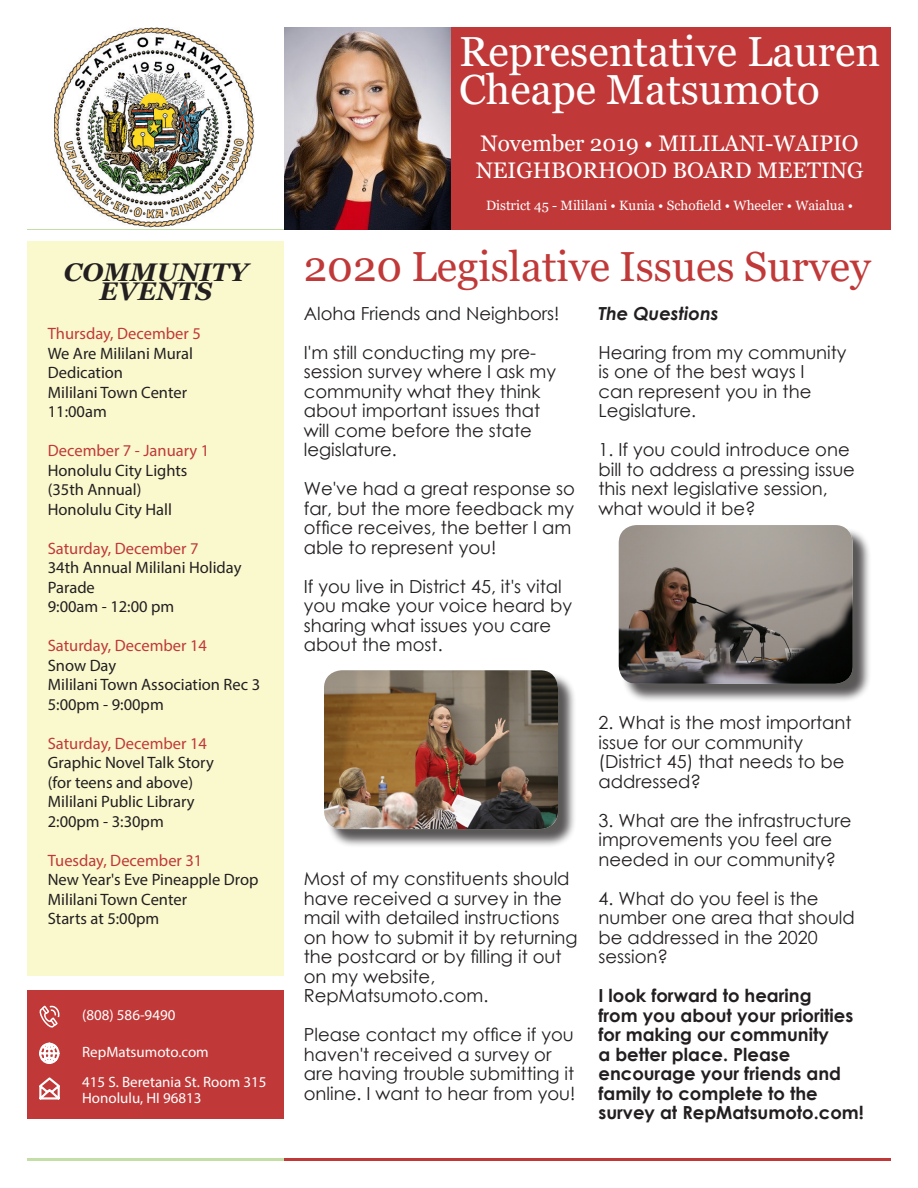
<style>
.page{position:relative;width:918px;height:1188px;background:#fff}
.page>*{position:absolute;margin:0;border:0;box-sizing:border-box;transform-origin:0 0}
.Newsletter_Name{font:42px "Georgia";color:#fff}
.Title_Large{font:42px "Georgia";color:#c03938}
.Sidebar_Article_titl{font:italic 700 25.5px/19.5px "Georgia";letter-spacing:.01em;color:#231f20;text-align:center}
.Newsletter_data{font:22.5px/27px "Georgia";color:#fff}
.Normal_body_text{font:18px/19.5px "Century Gothic";color:#231f20}
.Normal_body_text-2{font:700 18px/19.5px "Century Gothic";color:#231f20}
.Normal_body_text-3{font:italic 700 18px "Century Gothic";color:#231f20}
.Normal_body_text_ita{font:16.5px/19.5px "Myriad Pro";color:#231f20}
.Normal_body_text_ita-2{font:16.5px "Myriad Pro";color:#c03938}
.t1{font:15px "Myriad Pro";color:#fff}
.Newsletter_data-2{font:13.5px "Georgia";color:#fff}
</style>
<div class="page">
<div style="left:284px;top:27px;width:607px;height:203px;background:#c03938"></div>
<hr style="left:284px;top:1158px;width:607px;height:3px;background:#c03938">
<hr style="left:27px;top:1158px;width:257px;height:3px;background:#c3dfa7">
<div style="left:27px;top:242px;width:257px;height:734px;background:#faf9ce"></div>
<div style="left:621px;top:527px;width:251px;height:176px;background:#231f20;opacity:.75"></div>
<img style="left:619px;top:525px;width:234px;height:159px">
<img style="left:284px;top:27px;width:166px;height:203px">
<img style="left:54px;top:27px;width:200px;height:201px">
<div style="left:326px;top:673px;width:251px;height:175px;background:#231f20;opacity:.75"></div>
<img style="left:324px;top:670px;width:234px;height:159px">
<div style="left:28px;top:990px;width:256px;height:129px;background:#c03938"></div>
<svg style="left:39px;top:1042px;width:21px;height:22px"></svg>
<svg style="left:39px;top:1005px;width:20px;height:23px"></svg>
<svg style="left:39px;top:1077px;width:21px;height:23px"></svg>
<p class="Sidebar_Article_titl" style="left:64px;top:262px;width:185px">COMMUNITY<br>EVENTS</p>
<p class="Normal_body_text_ita-2" style="left:48px;top:323px;width:155px">Thursday, December 5</p>
<p class="Normal_body_text_ita" style="left:48px;top:343px;width:147px">We Are Mililani Mural</p>
<p class="Normal_body_text_ita" style="left:48px;top:362px;width:77px">Dedication</p>
<p class="Normal_body_text_ita" style="left:48px;top:382px;width:141px">Mililani Town Center</p>
<p class="Normal_body_text_ita" style="left:48px;top:401px;width:60px">11:00am</p>
<p class="Normal_body_text_ita-2" style="left:48px;top:440px;width:163px">December 7 - January 1</p>
<p class="Normal_body_text_ita" style="left:48px;top:460px;width:141px">Honolulu City Lights</p>
<p class="Normal_body_text_ita" style="left:48px;top:479px;width:95px">(35th Annual)</p>
<p class="Normal_body_text_ita" style="left:48px;top:499px;width:126px">Honolulu City Hall</p>
<p class="Normal_body_text_ita-2" style="left:48px;top:538px;width:152px">Saturday, December 7</p>
<p class="Normal_body_text_ita" style="left:48px;top:557px;width:195px">34th Annual Mililani Holiday<br>Parade</p>
<p class="Normal_body_text_ita" style="left:48px;top:596px;width:128px">9:00am - 12:00 pm</p>
<p class="Normal_body_text_ita-2" style="left:48px;top:635px;width:161px">Saturday, December 14</p>
<p class="Normal_body_text_ita" style="left:48px;top:655px;width:70px">Snow Day</p>
<p class="Normal_body_text_ita" style="left:48px;top:674px;width:214px">Mililani Town Association Rec 3</p>
<p class="Normal_body_text_ita" style="left:48px;top:694px;width:117px">5:00pm - 9:00pm</p>
<p class="Normal_body_text_ita-2" style="left:48px;top:733px;width:161px">Saturday, December 14</p>
<p class="Normal_body_text_ita" style="left:48px;top:752px;width:168px">Graphic Novel Talk Story</p>
<p class="Normal_body_text_ita" style="left:48px;top:772px;width:147px">(for teens and above)</p>
<p class="Normal_body_text_ita" style="left:48px;top:791px;width:148px">Mililani Public Library</p>
<p class="Normal_body_text_ita" style="left:48px;top:811px;width:117px">2:00pm - 3:30pm</p>
<p class="Normal_body_text_ita-2" style="left:48px;top:850px;width:156px">Tuesday, December 31</p>
<p class="Normal_body_text_ita" style="left:48px;top:869px;width:212px">New Year's Eve Pineapple Drop</p>
<p class="Normal_body_text_ita" style="left:48px;top:889px;width:141px">Mililani Town Center</p>
<p class="Normal_body_text_ita" style="left:48px;top:908px;width:113px">Starts at 5:00pm</p>
<p class="t1" style="left:82px;top:1006px;width:95px">(808) 586-9490</p>
<p class="t1" style="left:82px;top:1043px;width:128px">RepMatsumoto.com</p>
<p class="t1" style="left:82px;top:1073px;width:186px">415 S. Beretania St. Room 315</p>
<p class="t1" style="left:82px;top:1089px;width:121px">Honolulu, HI 96813</p>
<p class="Newsletter_Name" style="left:459px;top:26px;width:423px">Representative Lauren</p>
<p class="Newsletter_Name" style="left:459px;top:64px;width:362px">Cheape Matsumoto</p>
<p class="Newsletter_data" style="left:476px;top:130px;width:389px">November 2019 • MILILANI-WAIPIO<br>NEIGHBORHOOD BOARD MEETING</p>
<p class="Newsletter_data-2" style="left:486px;top:197px;width:368px">District 45 - Mililani • Kunia • Schofield • Wheeler • Waialua •</p>
<p class="Title_Large" style="left:304px;top:241px;width:568px">2020 Legislative Issues Survey</p>
<p class="Normal_body_text" style="left:304px;top:303px;width:257px">Aloha Friends and Neighbors!</p>
<p class="Normal_body_text" style="left:304px;top:342px;width:254px">I'm still conducting my pre&shy;session survey where I ask my community what they think about important issues that will come before the state legislature.</p>
<p class="Normal_body_text" style="left:304px;top:478px;width:273px">We've had a great response so far, but the more feedback my office receives, the better I am able to represent you!</p>
<p class="Normal_body_text" style="left:304px;top:576px;width:270px">If you live in District 45, it's vital you make your voice heard by sharing what issues you care about the most.</p>
<p class="Normal_body_text-3" style="left:598px;top:299px;width:122px">The Questions</p>
<p class="Normal_body_text" style="left:598px;top:342px;width:250px">Hearing from my community is one of the best ways I<br>can represent you in the<br>Legislature.</p>
<p class="Normal_body_text" style="left:598px;top:439px;width:258px">1. If you could introduce one bill to address a pressing issue this next legislative session, what would it be?</p>
<p class="Normal_body_text" style="left:304px;top:868px;width:275px">Most of my constituents should have received a survey in the mail with detailed instructions on how to submit it by returning the postcard or by filling it out on my website,</p>
<p class="Normal_body_text" style="left:304px;top:985px;width:186px">RepMatsumoto.com.</p>
<p class="Normal_body_text" style="left:304px;top:1024px;width:273px">Please contact my office if you haven't received a survey or are having trouble submitting it online. I want to hear from you!</p>
<p class="Normal_body_text" style="left:598px;top:712px;width:255px">2. What is the most important issue for our community (District 45) that needs to be addressed?</p>
<p class="Normal_body_text" style="left:598px;top:810px;width:254px">3. What are the infrastructure improvements you feel are needed in our community?</p>
<p class="Normal_body_text" style="left:598px;top:888px;width:258px">4. What do you feel is the number one area that should be addressed in the 2020 session?</p>
<p class="Normal_body_text-2" style="left:598px;top:985px;width:267px">I look forward to hearing<br>from you about your priorities for making our community<br>a better place. Please encourage your friends and family to complete to the survey at RepMatsumoto.com!</p>
</div>
